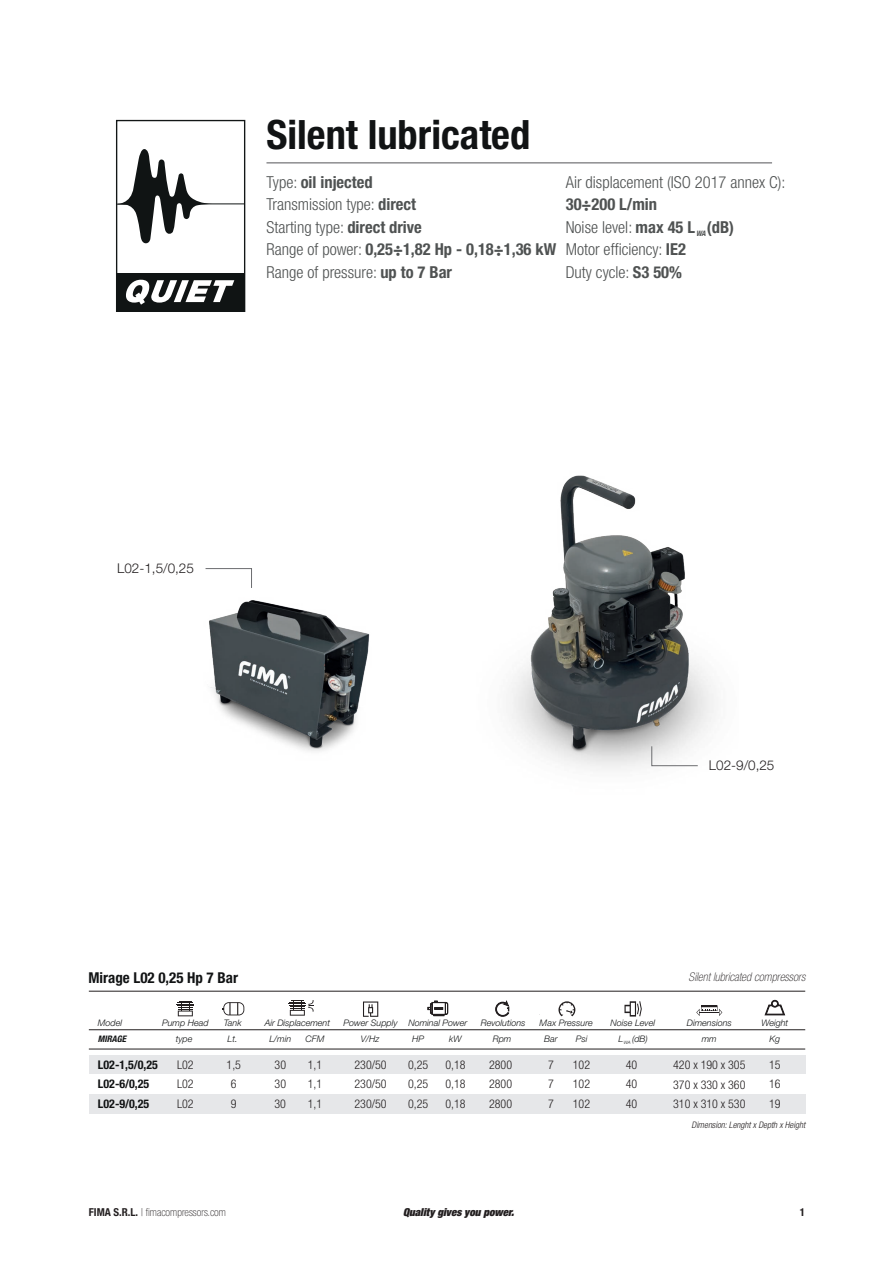
<style>
.page{position:relative;width:893px;height:1263px;background:#fff}
.page>*{position:absolute;margin:0;border:0;box-sizing:border-box;transform-origin:0 0}
.t1{font:700 condensed 40.5px "Helvetica Neue LT Pro";color:#111314}
.t2{font:300 condensed 16.5px/22.5px "Helvetica Neue LT Pro";color:#4f5252}
.t3{font:700 condensed 15px "Helvetica Neue LT Pro";color:#111314}
.t4{font:300 13.5px "Helvetica Neue LT Pro";color:#231f20}
.t5{font:300 condensed 12px/19px "Helvetica Neue LT Pro";color:#231f20}
.t6{font:700 condensed 12px/19.4px "Helvetica Neue LT Pro";color:#111314}
.t7{font:italic 100 condensed 12px "Helvetica Neue LT Pro";color:#231f20}
.t8{font:100 condensed 10.95px "Helvetica Neue LT Pro";color:#231f20}
.t9{font:italic 900 condensed 10.95px "Helvetica Neue LT Pro";color:#231f20}
.t10{font:700 condensed 10.95px "Helvetica Neue LT Pro";color:#231f20}
.t11{font:italic 300 9px "Helvetica Neue LT Pro";color:#111314}
.t12{font:italic 300 condensed 9px "Helvetica Neue LT Pro";color:#231f20}
.t13{font:italic 700 condensed 9px "Helvetica Neue LT Pro";color:#111314}
.t14{font:italic 700 condensed 7.5px "Helvetica Neue LT Pro";color:#4f5252}
.s1{font-weight:700}
</style>
<div class="page">
<hr style="left:266px;top:162px;width:506px;height:1px;background:#67676a">
<div style="left:89px;top:1055px;width:716px;height:19px;background:#e6e7e9"></div>
<hr style="left:89px;top:1029px;width:716px;height:1px;background:#231f20">
<hr style="left:89px;top:1049px;width:716px;height:1px;background:#231f20">
<hr style="left:89px;top:991px;width:716px;height:1px;background:#231f20">
<svg style="left:764px;top:999px;width:22px;height:17px"></svg>
<svg style="left:696px;top:1005px;width:26px;height:11px"></svg>
<svg style="left:177px;top:1001px;width:17px;height:15px"></svg>
<svg style="left:363px;top:1001px;width:15px;height:16px"></svg>
<svg style="left:495px;top:1001px;width:15px;height:16px"></svg>
<svg style="left:558px;top:1001px;width:17px;height:15px"></svg>
<svg style="left:223px;top:1002px;width:21px;height:13px"></svg>
<svg style="left:624px;top:1001px;width:18px;height:16px"></svg>
<svg style="left:289px;top:1000px;width:25px;height:16px"></svg>
<svg style="left:427px;top:1000px;width:21px;height:16px"></svg>
<div style="left:89px;top:1094px;width:716px;height:20px;background:#e6e7e9"></div>
<img style="left:209px;top:600px;width:161px;height:151px">
<img style="left:509px;top:475px;width:206px;height:296px">
<svg style="left:205px;top:568px;width:47px;height:20px"></svg>
<svg style="left:651px;top:746px;width:47px;height:20px"></svg>
<div style="left:116px;top:120px;width:129px;height:192px;border:1px solid #121616"></div>
<div style="left:117px;top:273px;width:128px;height:38px;background:#101414"></div>
<svg style="left:126px;top:280px;width:108px;height:25px"></svg>
<hr style="left:195px;top:204px;width:49px;height:1px;background:#101414">
<svg style="left:116px;top:149px;width:96px;height:96px"></svg>
<h1 class="t1" style="left:266px;top:110px;width:265px">Silent lubricated</h1>
<p class="t2" style="left:266px;top:170px;width:291px">Type: <span class="s1">oil injected<br></span>Transmission type: <span class="s1">direct<br></span>Starting type: <span class="s1">direct drive<br></span>Range of power: <span class="s1">0,25÷1,82 Hp - 0,18÷1,36 kW<br></span>Range of pressure: <span class="s1">up to 7 Bar</span></p>
<p class="t2" style="left:566px;top:170px;width:221px">Air displacement (ISO 2017 annex C):</p>
<p class="t2" style="left:566px;top:193px;width:170px"><span class="s1">30÷200 L/min<br></span>Noise level: <span class="s1">max 45 L (dB)<br></span>Motor efficiency: <span class="s1">IE2<br></span>Duty cycle: <span class="s1">S3 50%</span></p>
<p class="t14" style="left:696px;top:229px;width:11px">WA</p>
<p class="t4" style="left:117px;top:560px;width:78px">L02-1,5/0,25</p>
<p class="t3" style="left:88px;top:968px;width:151px">Mirage L02 0,25 Hp 7 Bar</p>
<p class="t4" style="left:709px;top:756px;width:67px">L02-9/0,25</p>
<p class="t7" style="left:689px;top:970px;width:118px">Silent lubricated compressors</p>
<p class="t11" style="left:98px;top:1017px;width:26px">Model</p>
<p class="t11" style="left:265px;top:1018px;width:67px">Air Displacement</p>
<p class="t11" style="left:344px;top:1018px;width:56px">Power Supply</p>
<p class="t11" style="left:162px;top:1018px;width:48px">Pump Head</p>
<p class="t11" style="left:224px;top:1018px;width:19px">Tank</p>
<p class="t11" style="left:408px;top:1018px;width:61px">Nominal Power</p>
<p class="t11" style="left:481px;top:1018px;width:46px">Revolutions</p>
<p class="t11" style="left:540px;top:1018px;width:55px">Max Pressure</p>
<p class="t11" style="left:611px;top:1018px;width:46px">Noise Level</p>
<p class="t11" style="left:687px;top:1018px;width:46px">Dimensions</p>
<p class="t5" style="left:673px;top:1055px;width:74px;line-height:20px">420 x 190 x 305<br>370 x 330 x 360</p>
<p class="t13" style="left:98px;top:1033px;width:30px">MIRAGE</p>
<p class="t11" style="left:269px;top:1034px;width:23px">L/min</p>
<p class="t11" style="left:412px;top:1034px;width:14px">HP</p>
<p class="t11" style="left:449px;top:1034px;width:14px">kW</p>
<p class="t11" style="left:493px;top:1034px;width:20px">Rpm</p>
<p class="t11" style="left:544px;top:1034px;width:15px">Bar</p>
<p class="t11" style="left:576px;top:1034px;width:13px">Psi</p>
<p class="t11" style="left:618px;top:1034px;width:31px">L <sub>WA</sub> (dB)</p>
<p class="t5" style="left:408px;top:1055px;width:22px">0,25<br>0,25</p>
<p class="t5" style="left:445px;top:1055px;width:22px">0,18<br>0,18</p>
<p class="t11" style="left:305px;top:1034px;width:20px">CFM</p>
<p class="t11" style="left:361px;top:1034px;width:20px">V/Hz</p>
<p class="t5" style="left:355px;top:1055px;width:34px">230/50<br>230/50</p>
<p class="t11" style="left:228px;top:1034px;width:11px">Lt.</p>
<p class="t5" style="left:227px;top:1055px;width:16px;text-align:center">1,5<br>6</p>
<p class="t5" style="left:548px;top:1055px;width:7px">7<br>7</p>
<p class="t5" style="left:573px;top:1055px;width:19px">102<br>102</p>
<p class="t11" style="left:176px;top:1034px;width:18px">type</p>
<p class="t5" style="left:177px;top:1055px;width:18px">L02<br>L02</p>
<p class="t11" style="left:702px;top:1034px;width:16px">mm</p>
<p class="t6" style="left:98px;top:1055px;width:62px">L02-1,5/0,25<br>L02-6/0,25</p>
<p class="t5" style="left:275px;top:1055px;width:13px">30<br>30</p>
<p class="t5" style="left:308px;top:1055px;width:16px">1,1<br>1,1</p>
<p class="t5" style="left:489px;top:1055px;width:25px">2800<br>2800</p>
<p class="t5" style="left:626px;top:1055px;width:13px">40</p>
<p class="t5" style="left:626px;top:1074px;width:13px">40</p>
<p class="t11" style="left:761px;top:1018px;width:28px">Weight</p>
<p class="t5" style="left:769px;top:1055px;width:13px">15<br>16</p>
<p class="t11" style="left:769px;top:1034px;width:12px">Kg</p>
<p class="t6" style="left:98px;top:1094px;width:53px">L02-9/0,25</p>
<p class="t5" style="left:177px;top:1094px;width:18px">L02</p>
<p class="t5" style="left:231px;top:1094px;width:7px">9</p>
<p class="t5" style="left:548px;top:1094px;width:7px">7</p>
<p class="t5" style="left:573px;top:1094px;width:19px">102</p>
<p class="t5" style="left:626px;top:1094px;width:13px">40</p>
<p class="t5" style="left:673px;top:1094px;width:74px">310 x 310 x 530</p>
<p class="t5" style="left:769px;top:1094px;width:13px">19</p>
<p class="t5" style="left:275px;top:1094px;width:13px">30</p>
<p class="t5" style="left:308px;top:1094px;width:16px">1,1</p>
<p class="t5" style="left:355px;top:1094px;width:34px">230/50</p>
<p class="t5" style="left:408px;top:1094px;width:22px">0,25</p>
<p class="t5" style="left:445px;top:1094px;width:22px">0,18</p>
<p class="t5" style="left:489px;top:1094px;width:25px">2800</p>
<p class="t12" style="left:691px;top:1119px;width:115px">Dimension: Lenght x Depth x Height</p>
<p class="t8" style="left:89px;top:1206px;width:139px"><span class="s1">FIMA S.R.L.</span> | fimacompressors.com</p>
<p class="t9" style="left:403px;top:1205px;width:113px">Quality gives you power.</p>
<p class="t10" style="left:800px;top:1206px;width:7px">1</p>
</div>
